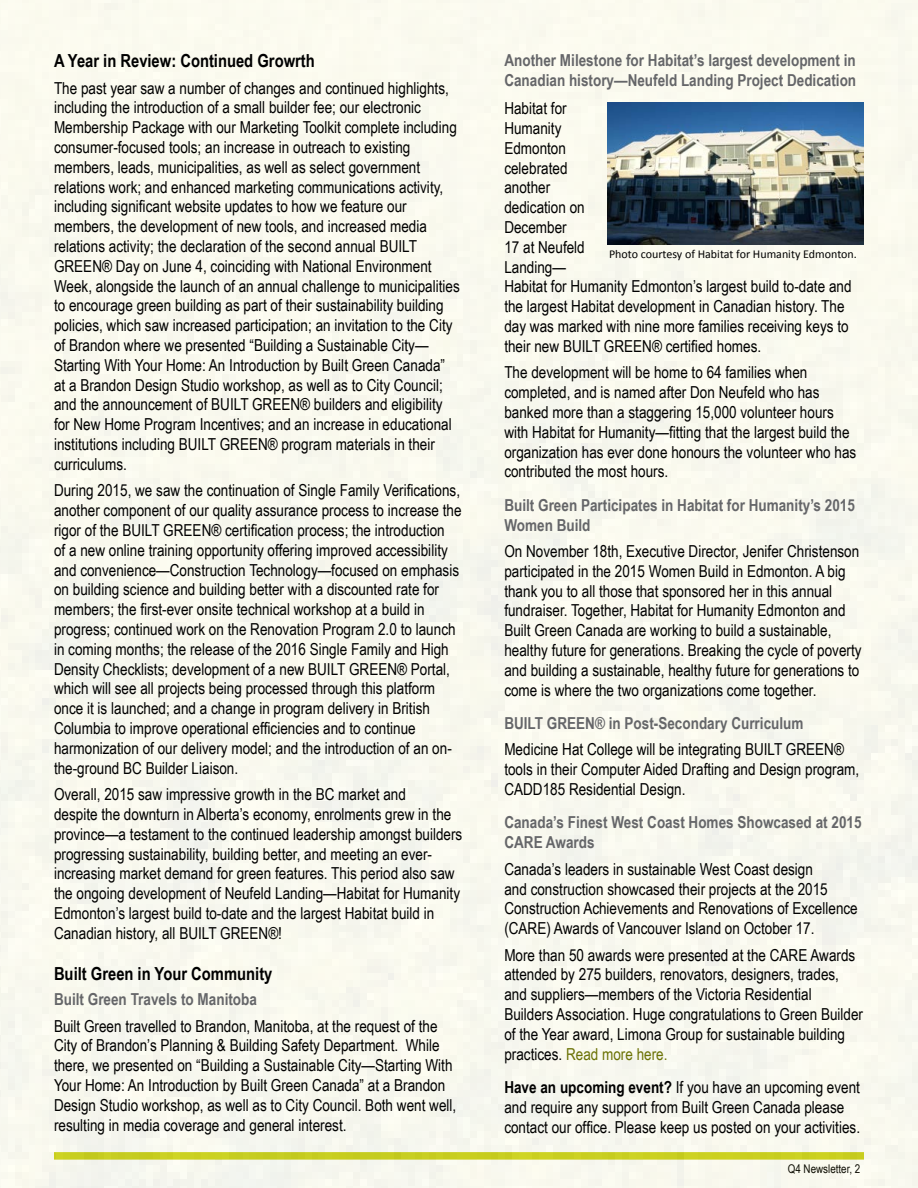
<style>
.page{position:relative;width:918px;height:1188px;background:#f9f9ef}
.page>*{position:absolute;margin:0;border:0;box-sizing:border-box;transform-origin:0 0}
.t1{font:700 18px "Arial Narrow";color:#000}
.t2{font:16.5px/19.8px "Arial Narrow";color:#000}
.t3{font:700 16.5px/19.8px "Arial Narrow";color:#656669}
.t4{font:12px "Calibri";color:#000}
.t5{font:12px "Arial Narrow";color:#000}
.s1{color:#6b7205}
.s2{font-weight:700}
</style>
<div class="page">
<img style="left:608px;top:102px;width:256px;height:142px">
<p class="t1" style="left:54px;top:47px;width:262px">A Year in Review: Continued Growrth</p>
<p class="t2" style="left:54px;top:77px;width:407px">The past year saw a number of changes and continued highlights, including the introduction of a small builder fee; our electronic Membership Package with our Marketing Toolkit complete including consumer-focused tools; an increase in outreach to existing members, leads, municipalities, as well as select government relations work; and enhanced marketing communications activity, including significant website updates to how we feature our members, the development of new tools, and increased media relations activity; the declaration of the second annual BUILT GREEN® Day on June 4, coinciding with National Environment Week, alongside the launch of an annual challenge to municipalities to encourage green building as part of their sustainability building policies, which saw increased participation; an invitation to the City of Brandon where we presented “Building a Sustainable City— Starting With Your Home: An Introduction by Built Green Canada” at a Brandon Design Studio workshop, as well as to City Council; and the announcement of BUILT GREEN® builders and eligibility for New Home Program Incentives; and an increase in educational institutions including BUILT GREEN® program materials in their curriculums.</p>
<p class="t2" style="left:54px;top:480px;width:409px">During 2015, we saw the continuation of Single Family Verifications, another component of our quality assurance process to increase the rigor of the BUILT GREEN® certification process; the introduction<br>of a new online training opportunity offering improved accessibility and convenience—Construction Technology—focused on emphasis on building science and building better with a discounted rate for members; the first-ever onsite technical workshop at a build in progress; continued work on the Renovation Program 2.0 to launch in coming months; the release of the 2016 Single Family and High Density Checklists; development of a new BUILT GREEN® Portal, which will see all projects being processed through this platform once it is launched; and a change in program delivery in British Columbia to improve operational efficiencies and to continue harmonization of our delivery model; and the introduction of an on&shy;the-ground BC Builder Liaison.</p>
<p class="t2" style="left:54px;top:784px;width:410px">Overall, 2015 saw impressive growth in the BC market and<br>despite the downturn in Alberta’s economy, enrolments grew in the province—a testament to the continued leadership amongst builders progressing sustainability, building better, and meeting an ever&shy;increasing market demand for green features. This period also saw the ongoing development of Neufeld Landing—Habitat for Humanity Edmonton’s largest build to-date and the largest Habitat build in Canadian history, all BUILT GREEN®!</p>
<p class="t1" style="left:54px;top:960px;width:220px">Built Green in Your Community</p>
<p class="t3" style="left:54px;top:988px;width:205px">Built Green Travels to Manitoba</p>
<p class="t2" style="left:54px;top:1015px;width:404px">Built Green travelled to Brandon, Manitoba, at the request of the City of Brandon’s Planning &amp; Building Safety Department. While there, we presented on “Building a Sustainable City—Starting With Your Home: An Introduction by Built Green Canada” at a Brandon Design Studio workshop, as well as to City Council. Both went well, resulting in media coverage and general interest.</p>
<p class="t3" style="left:504px;top:49px;width:353px">Another Milestone for Habitat’s largest development in<br>Canadian history—Neufeld Landing Project Dedication</p>
<p class="t2" style="left:504px;top:98px;width:349px">Habitat for<br>Humanity<br>Edmonton<br>celebrated<br>another<br>dedication on<br>December<br>17 at Neufeld<br>Landing—<br>Habitat for Humanity Edmonton’s largest build to-date and the largest Habitat development in Canadian history. The day was marked with nine more families receiving keys to their new BUILT GREEN® certified homes.</p>
<p class="t2" style="left:504px;top:362px;width:354px">The development will be home to 64 families when completed, and is named after Don Neufeld who has banked more than a staggering 15,000 volunteer hours with Habitat for Humanity—fitting that the largest build the organization has ever done honours the volunteer who has contributed the most hours.</p>
<p class="t3" style="left:504px;top:494px;width:352px">Built Green Participates in Habitat for Humanity’s 2015<br>Women Build</p>
<p class="t2" style="left:504px;top:541px;width:359px">On November 18th, Executive Director, Jenifer Christenson participated in the 2015 Women Build in Edmonton. A big thank you to all those that sponsored her in this annual fundraiser. Together, Habitat for Humanity Edmonton and Built Green Canada are working to build a sustainable, healthy future for generations. Breaking the cycle of poverty and building a sustainable, healthy future for generations to come is where the two organizations come together.</p>
<p class="t3" style="left:504px;top:712px;width:301px">BUILT GREEN® in Post-Secondary Curriculum</p>
<p class="t2" style="left:504px;top:739px;width:356px">Medicine Hat College will be integrating BUILT GREEN® tools in their Computer Aided Drafting and Design program,<br>CADD185 Residential Design.</p>
<p class="t3" style="left:504px;top:812px;width:359px">Canada’s Finest West Coast Homes Showcased at 2015<br>CARE Awards</p>
<p class="t2" style="left:504px;top:858px;width:355px">Canada’s leaders in sustainable West Coast design<br>and construction showcased their projects at the 2015<br>Construction Achievements and Renovations of Excellence (CARE) Awards of Vancouver Island on October 17.</p>
<p class="t2" style="left:504px;top:944px;width:360px">More than 50 awards were presented at the CARE Awards attended by 275 builders, renovators, designers, trades, and suppliers—members of the Victoria Residential Builders Association. Huge congratulations to Green Builder of the Year award, Limona Group for sustainable building practices. <span class="s1">Read more here.</span></p>
<p class="t2" style="left:504px;top:1077px;width:357px"><span class="s2">Have an upcoming event?</span> If you have an upcoming event and require any support from Built Green Canada please contact our office. Please keep us posted on your activities.</p>
<p class="t4" style="left:609px;top:246px;width:249px">Photo courtesy of Habitat for Humanity Edmonton.</p>
<p class="t5" style="left:788px;top:1160px;width:74px">Q4 Newsletter, 2</p>
</div>
